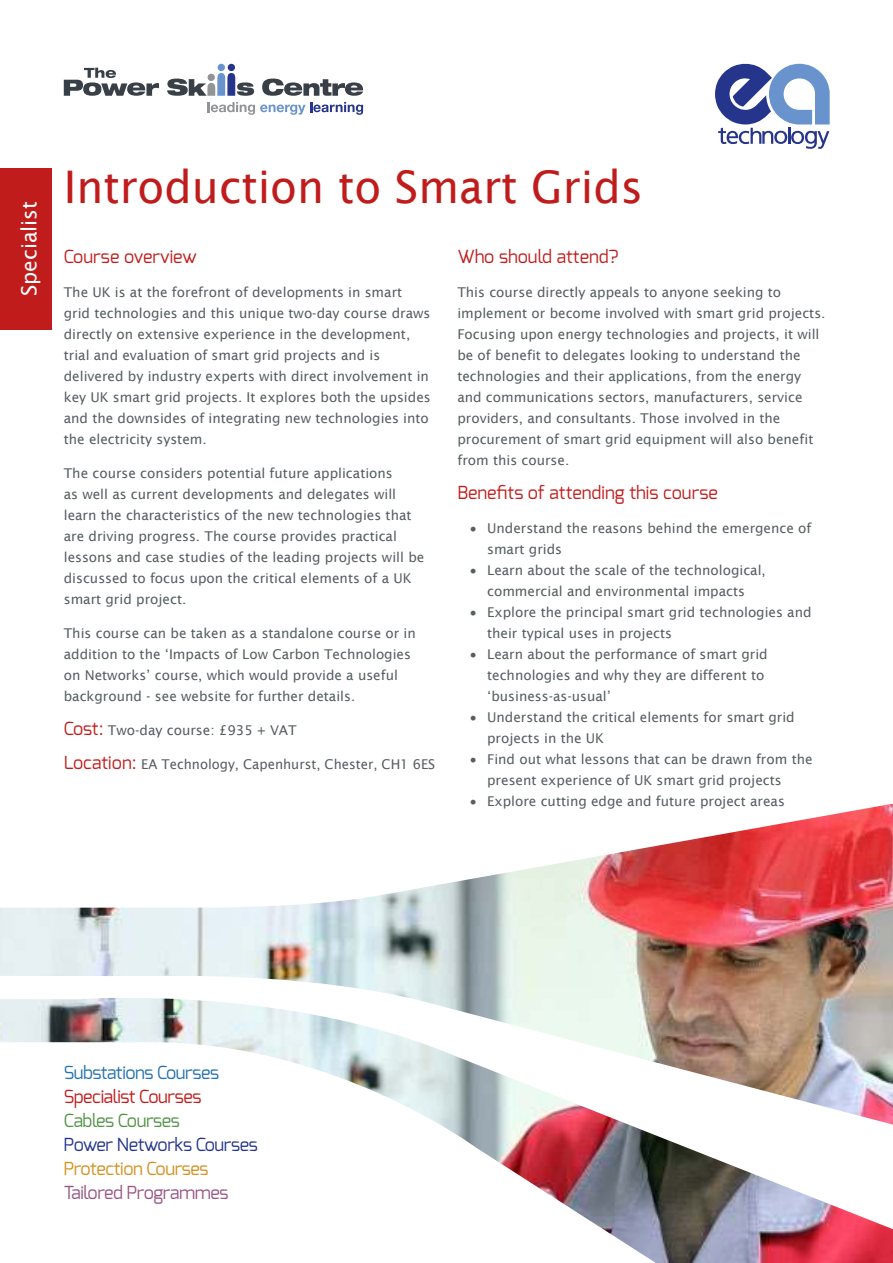
<style>
.page{position:relative;width:893px;height:1263px;background:#fff}
.page>*{position:absolute;margin:0;border:0;box-sizing:border-box;transform-origin:0 0}
.t1{font:45px "Lucida Sans";color:#c11c1c}
.t2{font:21px "Lucida Sans";color:#fff}
.t3{font:18px "Exo";color:#c11c1c}
.t4{font:18px "Exo";letter-spacing:-.025em;color:#26358c}
.t5{font:18px "Exo";letter-spacing:-.025em;color:#2472ae}
.t6{font:18px "Exo";letter-spacing:-.025em;color:#995684}
.t7{font:18px "Exo";letter-spacing:-.025em;color:#c11c1c}
.t8{font:18px "Exo";letter-spacing:-.025em;color:#d39120}
.t9{font:18px "Exo";letter-spacing:-.025em;color:#529445}
.t10{font:13.5px/21px "Lucida Sans";color:#565e61}
.s1{font-family:"Exo";font-size:18px;color:#c11c1c}
</style>
<div class="page">
<svg style="left:262px;top:79px;width:101px;height:17px"></svg>
<div style="left:228px;top:64px;width:7px;height:7px;background:#26358c;border-radius:50%"></div>
<svg style="left:167px;top:73px;width:87px;height:23px"></svg>
<div style="left:218px;top:64px;width:7px;height:7px;background:#6993cd;border-radius:50%"></div>
<svg style="left:208px;top:102px;width:155px;height:13px"></svg>
<svg style="left:64px;top:68px;width:95px;height:28px"></svg>
<svg style="left:715px;top:64px;width:115px;height:85px"></svg>
<div style="left:0;top:168px;width:51px;height:162px;background:#c11c1c"></div>
<img style="left:0;top:804px;width:893px;height:459px">
<h2 class="t2" style="left:20px;top:296px;width:97px;rotate:-90deg">Specialist</h2>
<h1 class="t1" style="left:64px;top:167px;width:581px">Introduction to Smart Grids</h1>
<h3 class="t3" style="left:64px;top:249px;width:135px">Course overview</h3>
<p class="t10" style="left:64px;top:282px;width:368px">The UK is at the forefront of developments in smart grid technologies and this unique two-day course draws directly on extensive experience in the development, trial and evaluation of smart grid projects and is delivered by industry experts with direct involvement in key UK smart grid projects. It explores both the upsides and the downsides of integrating new technologies into the electricity system.</p>
<p class="t10" style="left:64px;top:463px;width:362px">The course considers potential future applications<br>as well as current developments and delegates will learn the characteristics of the new technologies that are driving progress. The course provides practical lessons and case studies of the leading projects will be discussed to focus upon the critical elements of a UK smart grid project.</p>
<p class="t10" style="left:64px;top:623px;width:354px">This course can be taken as a standalone course or in addition to the ‘Impacts of Low Carbon Technologies on Networks’ course, which would provide a useful background - see website for further details.</p>
<p class="t10" style="left:64px;top:720px;width:234px"><span class="s1">Cost:</span> Two-day course: £935 + VAT</p>
<p class="t10" style="left:64px;top:755px;width:373px"><span class="s1">Location:</span> EA Technology, Capenhurst, Chester, CH1 6ES</p>
<h3 class="t3" style="left:457px;top:249px;width:163px">Who should attend?</h3>
<p class="t10" style="left:457px;top:282px;width:370px">This course directly appeals to anyone seeking to implement or become involved with smart grid projects.<br>Focusing upon energy technologies and projects, it will be of benefit to delegates looking to understand the technologies and their applications, from the energy and communications sectors, manufacturers, service providers, and consultants. Those involved in the procurement of smart grid equipment will also benefit from this course.</p>
<h3 class="t3" style="left:457px;top:485px;width:262px">Benefits of attending this course</h3>
<p class="t10" style="left:487px;top:519px;width:326px;text-indent:-17px">• Understand the reasons behind the emergence of smart grids</p>
<p class="t10" style="left:470px;top:561px;width:297px;text-align:center">• Learn about the scale of the technological, commercial and environmental impacts</p>
<p class="t10" style="left:487px;top:603px;width:326px;text-indent:-17px">• Explore the principal smart grid technologies and their typical uses in projects</p>
<p class="t10" style="left:487px;top:645px;width:282px;text-indent:-17px">• Learn about the performance of smart grid technologies and why they are different to ‘business-as-usual’</p>
<p class="t10" style="left:487px;top:708px;width:309px;text-indent:-17px">• Understand the critical elements for smart grid projects in the UK</p>
<p class="t10" style="left:487px;top:750px;width:327px;text-indent:-17px">• Find out what lessons that can be drawn from the present experience of UK smart grid projects</p>
<p class="t10" style="left:470px;top:792px;width:316px">• Explore cutting edge and future project areas</p>
<h3 class="t5" style="left:64px;top:1065px;width:157px">Substations Courses</h3>
<h3 class="t7" style="left:64px;top:1089px;width:139px">Specialist Courses</h3>
<h3 class="t9" style="left:64px;top:1113px;width:118px">Cables Courses</h3>
<h3 class="t4" style="left:64px;top:1137px;width:196px">Power Networks Courses</h3>
<h3 class="t8" style="left:64px;top:1161px;width:146px">Protection Courses</h3>
<h3 class="t6" style="left:64px;top:1185px;width:166px">Tailored Programmes</h3>
</div>
